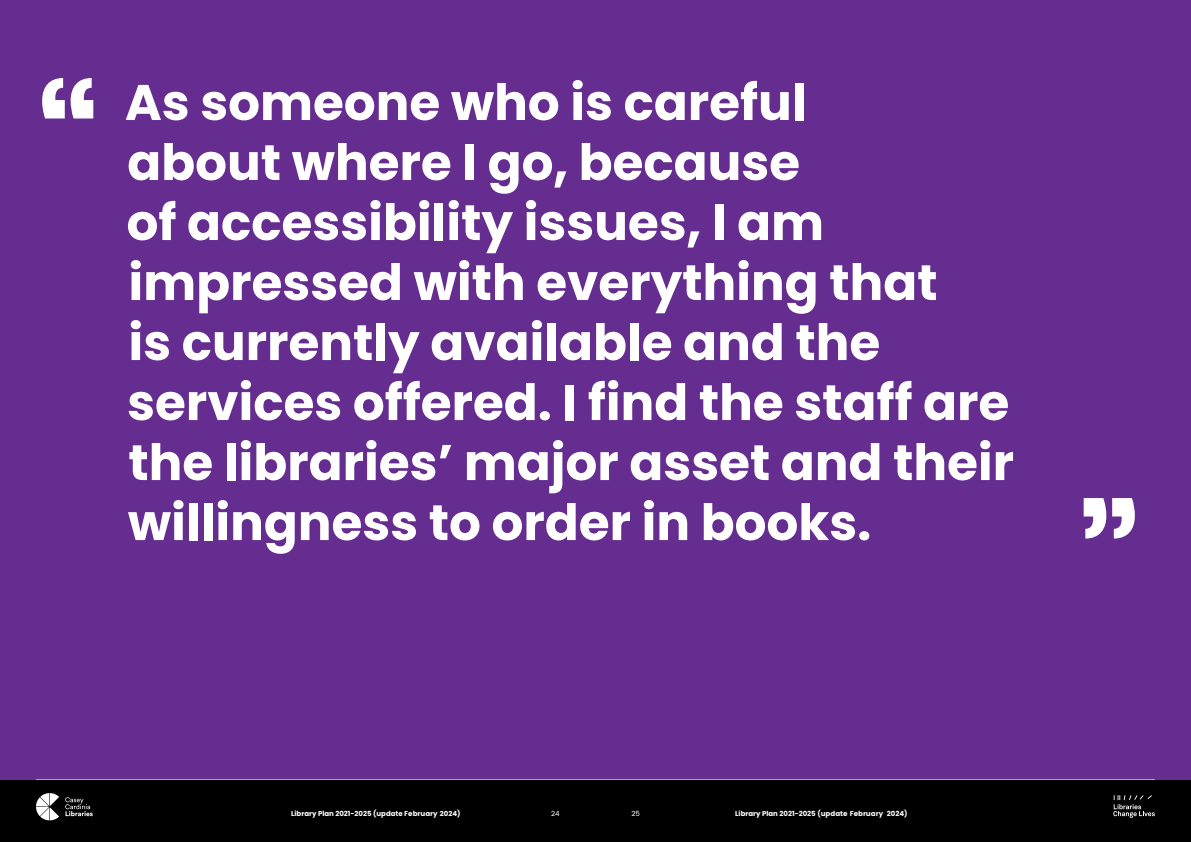
<style>
.page{position:relative;width:1191px;height:842px;background:#662d91}
.page>*{position:absolute;margin:0;border:0;box-sizing:border-box;transform-origin:0 0}
.t1{font:700 150px "Poppins";color:#fff}
.t2{font:700 50px/60px "Poppins";color:#fff}
.t3{font:700 7px "Poppins";color:#fff}
.t4{font:7px "Poppins";color:#fff}
.s1{font-weight:400}
</style>
<div class="page">
<div style="left:0;top:780px;width:1191px;height:62px;background:#000"></div>
<svg style="left:36px;top:793px;width:23px;height:27px"></svg>
<svg style="left:65px;top:797px;width:28px;height:19px"></svg>
<svg style="left:1113px;top:795px;width:42px;height:23px"></svg>
<h1 class="t1" style="left:36px;top:65px;width:65px">“</h1>
<p class="t2" style="left:125px;top:73px;width:890px">As someone who is careful<br>about where I go, because<br>of accessibility issues, I am impressed with everything that<br>is currently available and the services offered. I find the staff are the libraries’ major asset and their willingness to order in books.</p>
<h1 class="t1" style="left:1077px;top:485px;width:65px">”</h1>
<p class="t3" style="left:291px;top:809px;width:171px">Library Plan 2021-2025 (update <span class="s1">February 2024</span>)</p>
<p class="t4" style="left:551px;top:808px;width:10px">24</p>
<p class="t4" style="left:631px;top:808px;width:10px">25</p>
<p class="t3" style="left:735px;top:809px;width:174px">Library Plan 2021-2025 (<span class="s1">update February</span> 202<span class="s1">4</span>)</p>
</div>
